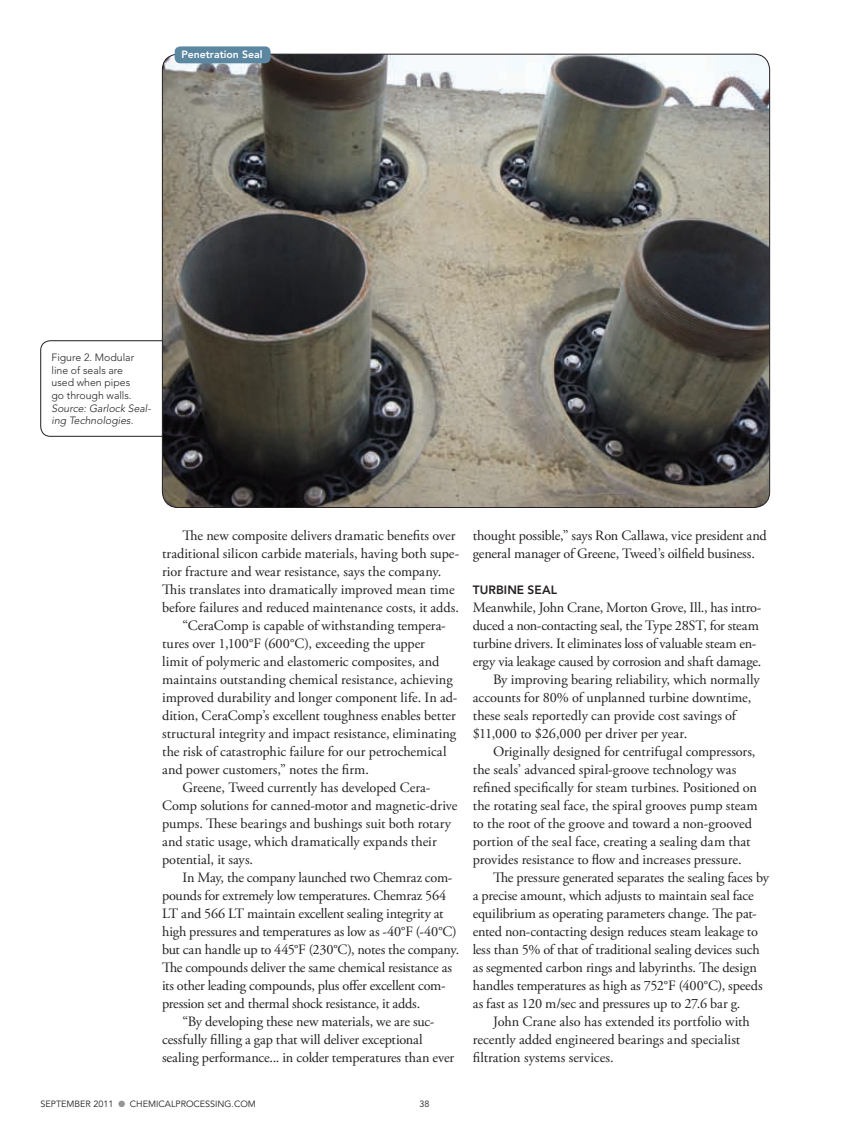
<style>
.page{position:relative;width:851px;height:1134px;background:#fff}
.page>*{position:absolute;margin:0;border:0;box-sizing:border-box;transform-origin:0 0}
.t1{font:14.25px/18px "Adobe Garamond Pro";letter-spacing:-.005em;color:#231f20}
.t2{font:800 12px "Avenir LT Std";letter-spacing:.005em;color:#231f20}
.t3{font:300 10.5px/12.6px "Avenir LT Std";color:#231f20}
.t4{font:italic 300 10.5px/12.6px "Avenir LT Std";color:#231f20}
.t5{font:800 10.5px "Avenir LT Std";color:#fff}
.t6{font:9px "Avenir LT Std";color:#231f20}
</style>
<div class="page">
<svg style="left:118px;top:1101px;width:7px;height:6px"></svg>
<div style="left:40px;top:341px;width:289px;height:95px;border:1px solid #231f20;border-radius:10px"></div>
<img style="left:162px;top:54px;width:607px;height:453px">
<div style="left:175px;top:46px;width:95px;height:17px;background:#5c87a1;border-radius:5px"></div>
<p class="t5" style="left:181px;top:48px;width:83px">Penetration Seal</p>
<p class="t3" style="left:51px;top:351px;width:84px">Figure 2. Modular line of seals are used when pipes go through walls.</p>
<p class="t4" style="left:51px;top:402px;width:101px">Source: Garlock Seal&shy;ing Technologies.</p>
<p class="t1" style="left:182px;top:527px;width:274px">The new composite delivers dramatic benefits over</p>
<p class="t1" style="left:162px;top:545px;width:298px">traditional silicon carbide materials, having both supe-</p>
<p class="t1" style="left:162px;top:563px;width:281px">rior fracture and wear resistance, says the company.</p>
<p class="t1" style="left:162px;top:581px;width:294px">This translates into dramatically improved mean time</p>
<p class="t1" style="left:162px;top:599px;width:298px">before failures and reduced maintenance costs, it adds.</p>
<p class="t1" style="left:182px;top:617px;width:265px">“CeraComp is capable of withstanding tempera-</p>
<p class="t1" style="left:162px;top:635px;width:264px">tures over 1,100°F (600°C), exceeding the upper</p>
<p class="t1" style="left:162px;top:653px;width:279px">limit of polymeric and elastomeric composites, and</p>
<p class="t1" style="left:162px;top:671px;width:292px">maintains outstanding chemical resistance, achieving</p>
<p class="t1" style="left:162px;top:689px;width:297px">improved durability and longer component life. In ad-</p>
<p class="t1" style="left:162px;top:707px;width:295px">dition, CeraComp’s excellent toughness enables better</p>
<p class="t1" style="left:162px;top:725px;width:296px">structural integrity and impact resistance, eliminating</p>
<p class="t1" style="left:162px;top:743px;width:286px">the risk of catastrophic failure for our petrochemical</p>
<p class="t1" style="left:162px;top:761px;width:208px">and power customers,” notes the firm.</p>
<p class="t1" style="left:182px;top:779px;width:249px">Greene, Tweed currently has developed Cera-</p>
<p class="t1" style="left:162px;top:797px;width:297px">Comp solutions for canned-motor and magnetic-drive</p>
<p class="t1" style="left:162px;top:815px;width:290px">pumps. These bearings and bushings suit both rotary</p>
<p class="t1" style="left:162px;top:833px;width:276px">and static usage, which dramatically expands their</p>
<p class="t1" style="left:162px;top:851px;width:93px">potential, it says.</p>
<p class="t1" style="left:182px;top:869px;width:271px">In May, the company launched two Chemraz com-</p>
<p class="t1" style="left:162px;top:887px;width:286px">pounds for extremely low temperatures. Chemraz 564</p>
<p class="t1" style="left:162px;top:905px;width:283px">LT and 566 LT maintain excellent sealing integrity at</p>
<p class="t1" style="left:162px;top:923px;width:296px">high pressures and temperatures as low as -40°F (-40°C)</p>
<p class="t1" style="left:162px;top:941px;width:298px">but can handle up to 445°F (230°C), notes the company.</p>
<p class="t1" style="left:162px;top:959px;width:291px">The compounds deliver the same chemical resistance as</p>
<p class="t1" style="left:162px;top:977px;width:285px">its other leading compounds, plus offer excellent com-</p>
<p class="t1" style="left:162px;top:995px;width:259px">pression set and thermal shock resistance, it adds.</p>
<p class="t1" style="left:182px;top:1013px;width:254px">“By developing these new materials, we are suc-</p>
<p class="t1" style="left:162px;top:1031px;width:262px">cessfully filling a gap that will deliver exceptional</p>
<p class="t1" style="left:162px;top:1049px;width:293px">sealing performance... in colder temperatures than ever</p>
<p class="t6" style="left:40px;top:1099px;width:74px">SEPTEMBER 2011</p>
<p class="t6" style="left:130px;top:1099px;width:127px">CHEMICALPROCESSING.COM</p>
<p class="t6" style="left:419px;top:1099px;width:12px">38</p>
<p class="t1" style="left:472px;top:527px;width:295px">thought possible,” says Ron Callawa, vice president and general manager of Greene, Tweed’s oilfield business.</p>
<p class="t2" style="left:472px;top:583px;width:86px">TURBINE SEAL</p>
<p class="t1" style="left:472px;top:599px;width:290px">Meanwhile, John Crane, Morton Grove, Ill., has intro-</p>
<p class="t1" style="left:472px;top:617px;width:287px">duced a non-contacting seal, the Type 28ST, for steam</p>
<p class="t1" style="left:472px;top:635px;width:285px">turbine drivers. It eliminates loss of valuable steam en-</p>
<p class="t1" style="left:472px;top:653px;width:290px">ergy via leakage caused by corrosion and shaft damage.</p>
<p class="t1" style="left:493px;top:671px;width:268px">By improving bearing reliability, which normally</p>
<p class="t1" style="left:472px;top:689px;width:280px">accounts for 80% of unplanned turbine downtime,</p>
<p class="t1" style="left:472px;top:707px;width:265px">these seals reportedly can provide cost savings of</p>
<p class="t1" style="left:472px;top:725px;width:216px">$11,000 to $26,000 per driver per year.</p>
<p class="t1" style="left:493px;top:743px;width:264px">Originally designed for centrifugal compressors,</p>
<p class="t1" style="left:472px;top:761px;width:265px">the seals’ advanced spiral-groove technology was</p>
<p class="t1" style="left:472px;top:779px;width:286px">refined specifically for steam turbines. Positioned on</p>
<p class="t1" style="left:472px;top:797px;width:286px">the rotating seal face, the spiral grooves pump steam</p>
<p class="t1" style="left:472px;top:815px;width:281px">to the root of the groove and toward a non-grooved</p>
<p class="t1" style="left:472px;top:833px;width:279px">portion of the seal face, creating a sealing dam that</p>
<p class="t1" style="left:472px;top:851px;width:270px">provides resistance to flow and increases pressure.</p>
<p class="t1" style="left:493px;top:869px;width:277px">The pressure generated separates the sealing faces by</p>
<p class="t1" style="left:472px;top:887px;width:283px">a precise amount, which adjusts to maintain seal face</p>
<p class="t1" style="left:472px;top:905px;width:285px">equilibrium as operating parameters change. The pat-</p>
<p class="t1" style="left:472px;top:923px;width:287px">ented non-contacting design reduces steam leakage to</p>
<p class="t1" style="left:472px;top:941px;width:288px">less than 5% of that of traditional sealing devices such</p>
<p class="t1" style="left:472px;top:959px;width:285px">as segmented carbon rings and labyrinths. The design</p>
<p class="t1" style="left:472px;top:977px;width:291px">handles temperatures as high as 752°F (400°C), speeds</p>
<p class="t1" style="left:472px;top:995px;width:269px">as fast as 120 m/sec and pressures up to 27.6 bar g.</p>
<p class="t1" style="left:493px;top:1013px;width:258px">John Crane also has extended its portfolio with</p>
<p class="t1" style="left:472px;top:1031px;width:269px">recently added engineered bearings and specialist</p>
<p class="t1" style="left:472px;top:1049px;width:142px">filtration systems services.</p>
</div>
